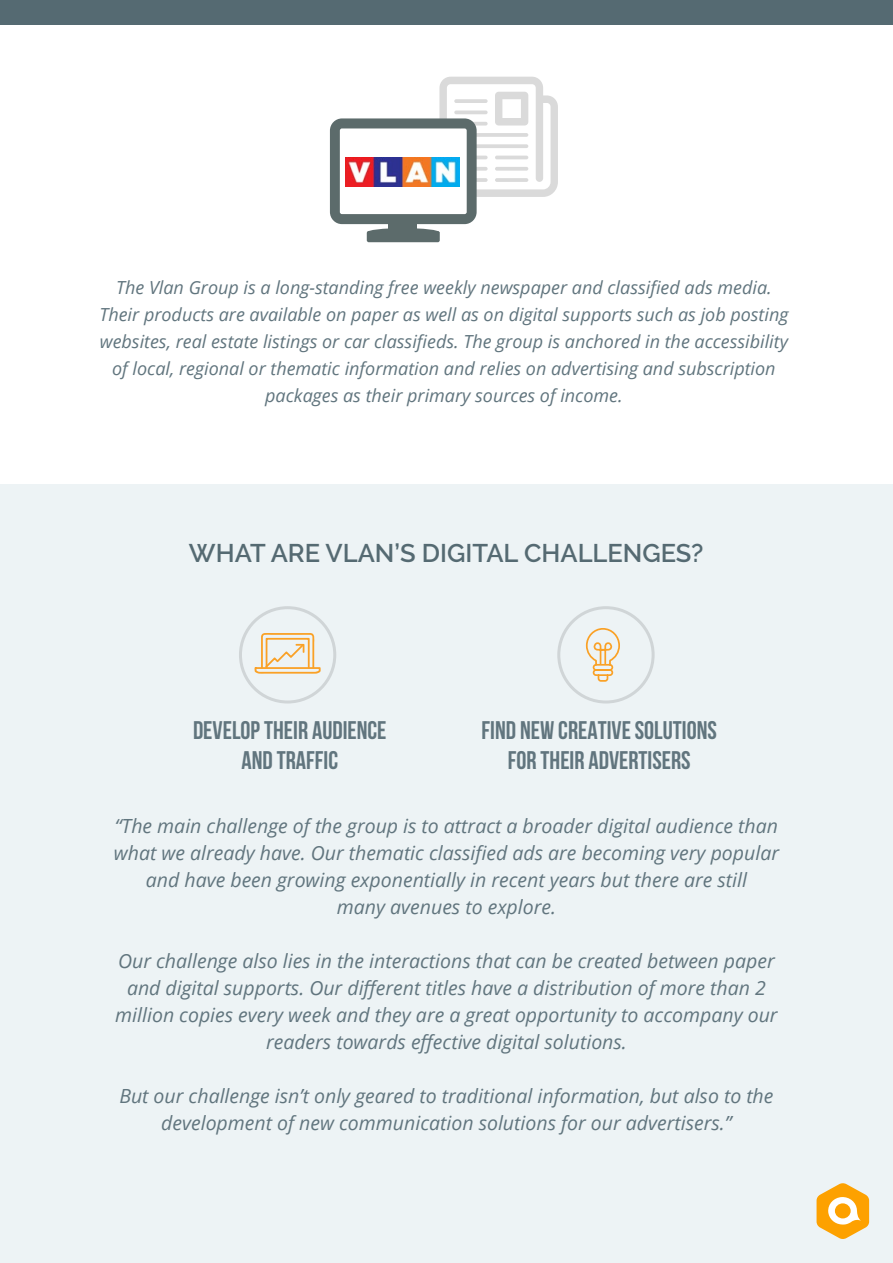
<style>
.page{position:relative;width:893px;height:1263px;background:#fff}
.page>*{position:absolute;margin:0;border:0;box-sizing:border-box;transform-origin:0 0}
.t1{font:700 25.5px/30px "Bebas Neue";color:#61757e;text-align:center}
.t2{font:600 25.5px "Raleway";color:#556a72}
.t3{font:italic 19.5px/27px "Open Sans";color:#61757e;text-align:center}
.t4{font:italic 18px/27px "Open Sans";color:#61757e;text-align:center}
</style>
<div class="page">
<div style="left:0;top:485px;width:893px;height:778px;background:#edf3f5"></div>
<div style="left:0;top:0;width:893px;height:25px;background:#556a72"></div>
<svg style="left:816px;top:1183px;width:53px;height:56px"></svg>
<div style="left:557px;top:606px;width:98px;height:97px;border:3px solid #d0d5d7;border-radius:50%"></div>
<div style="left:239px;top:606px;width:97px;height:97px;border:3px solid #d0d5d7;border-radius:50%"></div>
<div style="left:388px;top:203px;width:29px;height:32px;background:#5c6b6b"></div>
<div style="left:367px;top:228px;width:72px;height:9px;background:#5c6b6b;border-radius:50%"></div>
<div style="left:367px;top:231px;width:73px;height:11px;background:#5c6b6b;border-radius:2px"></div>
<svg style="left:330px;top:77px;width:228px;height:147px"></svg>
<img style="left:346px;top:158px;width:113px;height:28px">
<svg style="left:585px;top:628px;width:35px;height:54px"></svg>
<svg style="left:254px;top:633px;width:67px;height:41px"></svg>
<p class="t4" style="left:99px;top:274px;width:690px">The Vlan Group is a long-standing free weekly newspaper and classified ads media.<br>Their products are available on paper as well as on digital supports such as job posting websites, real estate listings or car classifieds. The group is anchored in the accessibility of local, regional or thematic information and relies on advertising and subscription packages as their primary sources of income.</p>
<h1 class="t2" style="left:189px;top:538px;width:516px">WHAT ARE VLAN’S DIGITAL CHALLENGES?</h1>
<h1 class="t1" style="left:193px;top:715px;width:195px">DEVELOP THEIR AUDIENCE<br>AND TRAFFIC</h1>
<h1 class="t1" style="left:482px;top:715px;width:237px">FIND NEW CREATIVE SOLUTIONS<br>FOR THEIR ADVERTISERS</h1>
<p class="t3" style="left:114px;top:812px;width:667px">“The main challenge of the group is to attract a broader digital audience than what we already have. Our thematic classified ads are becoming very popular and have been growing exponentially in recent years but there are still<br>many avenues to explore.</p>
<p class="t3" style="left:115px;top:947px;width:664px">Our challenge also lies in the interactions that can be created between paper and digital supports. Our different titles have a distribution of more than 2 million copies every week and they are a great opportunity to accompany our readers towards effective digital solutions.</p>
<p class="t3" style="left:119px;top:1082px;width:656px">But our challenge isn’t only geared to traditional information, but also to the development of new communication solutions for our advertisers.”</p>
</div>
